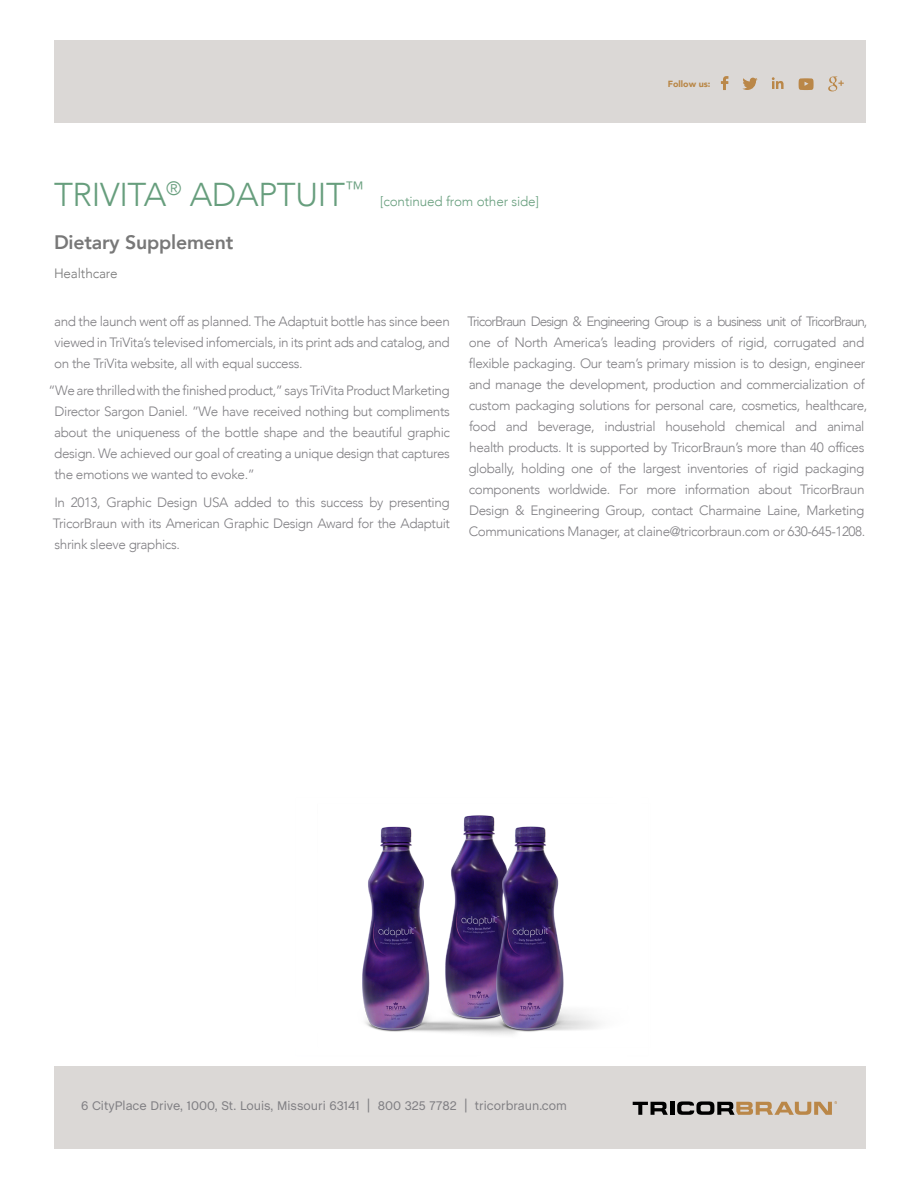
<style>
.page{position:relative;width:918px;height:1188px;background:#fff}
.page>*{position:absolute;margin:0;border:0;box-sizing:border-box;transform-origin:0 0}
.t1{font:300 33px "Avenir";letter-spacing:-.01em;color:#679e7d}
.t2{font:800 19.5px "Avenir";letter-spacing:-.01em;color:#787878}
.t3{font:300 13.5px/21px "Avenir";letter-spacing:-.03em;color:#807f83;text-align:justify}
.t4{font:300 13.5px "Avenir";letter-spacing:-.01em;color:#679e7d}
.t5{font:300 13.5px "Avenir";letter-spacing:-.01em;color:#787878}
.t6{font:12.75px "Chalet";color:#807f83}
.t7{font:900 8.85px "Avenir";color:#b98747}
.s1{font-size:15.3px}
</style>
<div class="page">
<div style="left:54px;top:1066px;width:811px;height:83px;background:#dbd8d6"></div>
<hr style="left:670px;top:1102px;width:4px;height:13px;background:#000">
<svg style="left:633px;top:1102px;width:35px;height:13px"></svg>
<svg style="left:677px;top:1101px;width:160px;height:14px"></svg>
<div style="left:54px;top:40px;width:811px;height:83px;background:#dbd8d6"></div>
<svg style="left:772px;top:77px;width:12px;height:12px"></svg>
<svg style="left:742px;top:78px;width:16px;height:12px"></svg>
<svg style="left:828px;top:76px;width:16px;height:15px"></svg>
<svg style="left:799px;top:78px;width:15px;height:12px"></svg>
<svg style="left:721px;top:76px;width:7px;height:14px"></svg>
<img style="left:362px;top:815px;width:238px;height:220px">
<h1 class="t1" style="left:54px;top:175px;width:311px">TRIVITA<sup>®</sup> ADAPTUIT<sup>™</sup></h1>
<h2 class="t2" style="left:54px;top:227px;width:181px">Dietary Supplement</h2>
<p class="t5" style="left:54px;top:265px;width:65px">Healthcare</p>
<p class="t4" style="left:380px;top:193px;width:161px">[continued from other side]</p>
<p class="t7" style="left:668px;top:77px;width:44px">Follow us:</p>
<p class="t3" style="left:54px;top:310px;width:397px">and the launch went off as planned. The Adaptuit bottle has since been viewed in TriVita’s televised infomercials, in its print ads and catalog, and on the TriVita website, all with equal success.</p>
<p class="t3" style="left:54px;top:380px;width:397px;text-indent:-6px">“We are thrilled with the finished product,” says TriVita Product Marketing Director Sargon Daniel. ”We have received nothing but compliments about the uniqueness of the bottle shape and the beautiful graphic design. We achieved our goal of creating a unique design that captures the emotions we wanted to evoke.”</p>
<p class="t3" style="left:53px;top:492px;width:399px">In 2013, Graphic Design USA added to this success by presenting TricorBraun with its American Graphic Design Award for the Adaptuit shrink sleeve graphics.</p>
<p class="t3" style="left:468px;top:311px;width:401px;text-align:left">TricorBraun Design &amp; Engineering Group is a business unit of TricorBraun, one of North America’s leading providers of rigid, corrugated and flexible packaging. Our team’s primary mission is to design, engineer and manage the development, production and commercialization of custom packaging solutions for personal care, cosmetics, healthcare, food and beverage, industrial household chemical and animal health products. It is supported by TricorBraun’s more than 40 offices globally, holding one of the largest inventories of rigid packaging components worldwide. For more information about TricorBraun Design &amp; Engineering Group, contact Charmaine Laine, Marketing Communications Manager, at claine@tricorbraun.com or 630-645-1208.</p>
<p class="t6" style="left:81px;top:1098px;width:488px">6 CityPlace Drive, 1000, St. Louis, Missouri 63141 <span class="s1">|</span> 800 325 7782 <span class="s1">|</span> tricorbraun.com</p>
</div>
